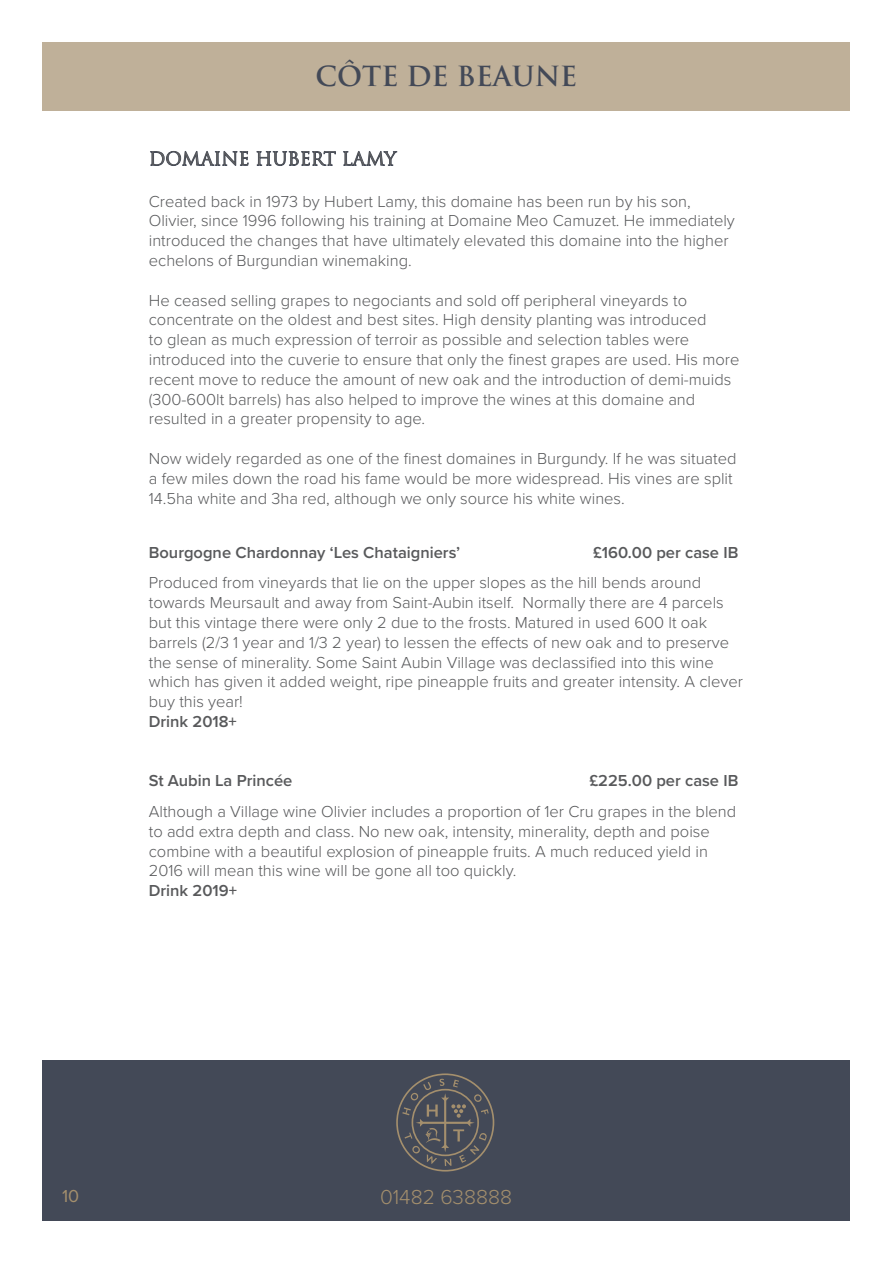
<style>
.page{position:relative;width:893px;height:1263px;background:#fff}
.page>*{position:absolute;margin:0;border:0;box-sizing:border-box;transform-origin:0 0}
.t1{font:700 27px "Trajan";color:#434957}
.t2{font:300 21px "Proxima Nova";color:#a48f6d}
.t3{font:18px "Trajan";color:#58595b}
.t4{font:18px "Proxima Nova";color:#a48f6d}
.t5{font:300 16.5px/19.8px "Proxima Nova";color:#58595b}
.t6{font:600 16.5px "Proxima Nova";color:#58595b}
</style>
<div class="page">
<div style="left:43px;top:43px;width:807px;height:68px;background:#bfb099"></div>
<div style="left:43px;top:1060px;width:807px;height:160px;background:#434957"></div>
<svg style="left:396px;top:1073px;width:98px;height:98px"></svg>
<svg style="left:150px;top:150px;width:99px;height:16px"></svg>
<svg style="left:256px;top:151px;width:80px;height:15px"></svg>
<svg style="left:343px;top:151px;width:55px;height:15px"></svg>
<h1 class="t1" style="left:316px;top:59px;width:263px">CÔTE DE BEAUNE</h1>
<p class="t3" style="left:149px;top:148px;width:249px">DOMAINE HUBERT LAMY</p>
<p class="t5" style="left:149px;top:190px;width:587px">Created back in 1973 by Hubert Lamy, this domaine has been run by his son, Olivier, since 1996 following his training at Domaine Meo Camuzet. He immediately introduced the changes that have ultimately elevated this domaine into the higher echelons of Burgundian winemaking.</p>
<p class="t5" style="left:149px;top:289px;width:592px">He ceased selling grapes to negociants and sold off peripheral vineyards to concentrate on the oldest and best sites. High density planting was introduced<br>to glean as much expression of terroir as possible and selection tables were introduced into the cuverie to ensure that only the finest grapes are used. His more recent move to reduce the amount of new oak and the introduction of demi-muids (300-600lt barrels) has also helped to improve the wines at this domaine and resulted in a greater propensity to age.</p>
<p class="t5" style="left:149px;top:448px;width:589px">Now widely regarded as one of the finest domaines in Burgundy. If he was situated a few miles down the road his fame would be more widespread. His vines are split<br>14.5ha white and 3ha red, although we only source his white wines.</p>
<p class="t6" style="left:149px;top:540px;width:313px">Bourgogne Chardonnay ‘Les Chataigniers’</p>
<p class="t6" style="left:593px;top:540px;width:147px">£160.00 per case IB</p>
<p class="t5" style="left:149px;top:572px;width:596px">Produced from vineyards that lie on the upper slopes as the hill bends around towards Meursault and away from Saint-Aubin itself. Normally there are 4 parcels but this vintage there were only 2 due to the frosts. Matured in used 600 lt oak barrels (2/3 1 year and 1/3 2 year) to lessen the effects of new oak and to preserve the sense of minerality. Some Saint Aubin Village was declassified into this wine which has given it added weight, ripe pineapple fruits and greater intensity. A clever buy this year!</p>
<p class="t6" style="left:149px;top:709px;width:90px">Drink 2018+</p>
<p class="t6" style="left:149px;top:768px;width:145px">St Aubin La Princée</p>
<p class="t6" style="left:589px;top:768px;width:150px">£225.00 per case IB</p>
<p class="t5" style="left:149px;top:801px;width:589px">Although a Village wine Olivier includes a proportion of 1er Cru grapes in the blend to add extra depth and class. No new oak, intensity, minerality, depth and poise combine with a beautiful explosion of pineapple fruits. A much reduced yield in 2016 will mean this wine will be gone all too quickly.</p>
<p class="t6" style="left:149px;top:878px;width:90px">Drink 2019+</p>
<p class="t4" style="left:62px;top:1183px;width:19px">10</p>
<p class="t2" style="left:380px;top:1181px;width:133px">01482 638888</p>
</div>
